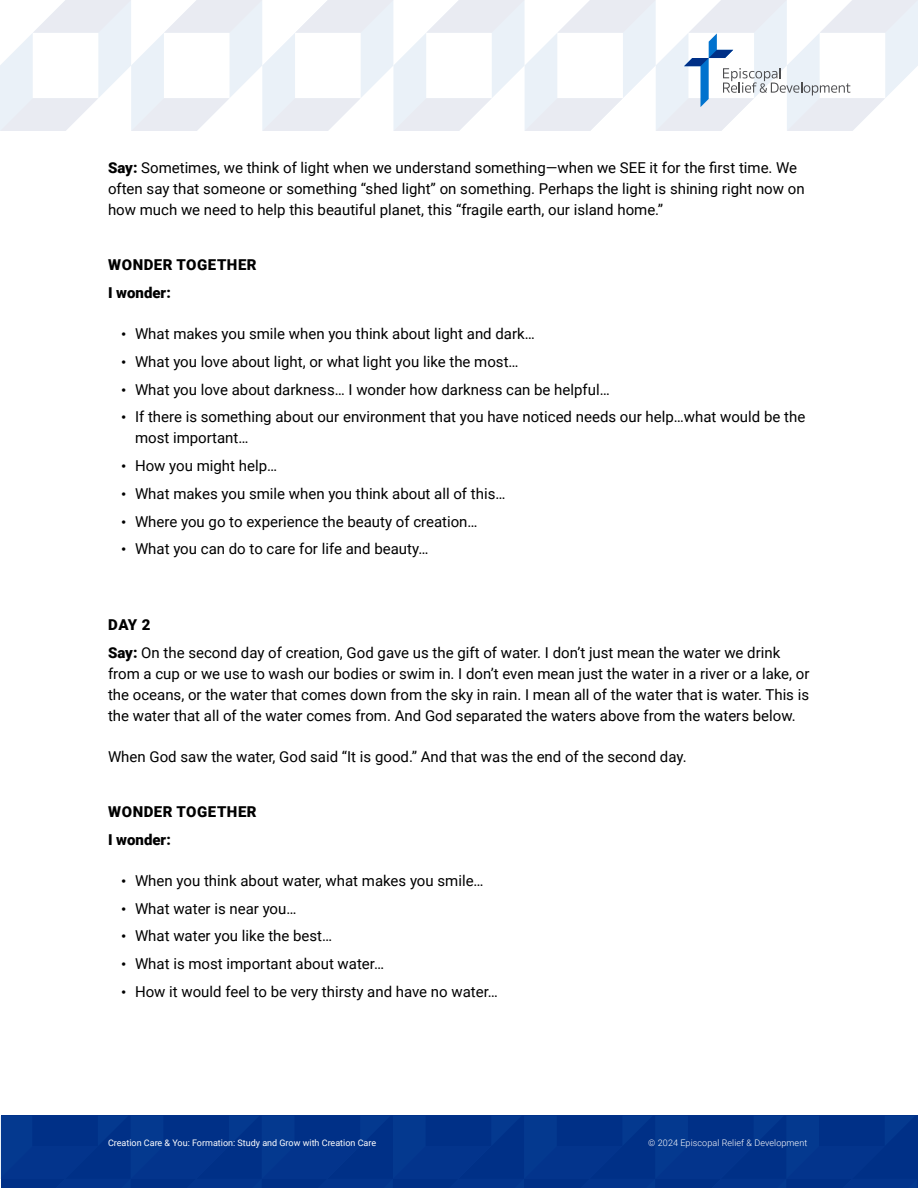
<style>
.page{position:relative;width:918px;height:1188px;background:#fff}
.page>*{position:absolute;margin:0;border:0;box-sizing:border-box;transform-origin:0 0}
.t1{font:15px/21px "Roboto";color:#000}
.t2{font:900 15px/27.8px "Roboto";letter-spacing:.035em;color:#000}
.t3{font:9px "Roboto";color:#fff}
.t4{font:300 9px "Roboto";letter-spacing:.01em;color:#fff}
.s1{font-weight:900}
.s2{font-family:"Source Serif Pro"}
</style>
<div class="page">
<div style="left:0;top:1116px;width:917px;height:72px;background:#03348c"></div>
<svg style="left:0;top:0;width:918px;height:131px"></svg>
<p class="t1" style="left:108px;top:157px;width:698px"><span class="s1">Say:</span> Sometimes, we think of light when we understand something—when we SEE it for the first time. We often say that someone or something “shed light” on something. Perhaps the light is shining right now on how much we need to help this beautiful planet, this “fragile earth, our island home.”</p>
<p class="t2" style="left:108px;top:250px;width:150px">WONDER TOGETHER<br>I wonder:</p>
<p class="t1" style="left:122px;top:323px;width:415px"><span class="s2">•</span> What makes you smile when you think about light and dark…</p>
<p class="t1" style="left:122px;top:350px;width:399px"><span class="s2">•</span> What you love about light, or what light you like the most…</p>
<p class="t1" style="left:122px;top:378px;width:490px"><span class="s2">•</span> What you love about darkness… I wonder how darkness can be helpful…</p>
<p class="t1" style="left:135px;top:406px;width:672px;text-indent:-14px"><span class="s2">•</span> If there is something about our environment that you have noticed needs our help…what would be the most important…</p>
<p class="t1" style="left:122px;top:455px;width:157px"><span class="s2">•</span> How you might help…</p>
<p class="t1" style="left:122px;top:482px;width:386px"><span class="s2">•</span> What makes you smile when you think about all of this…</p>
<p class="t1" style="left:122px;top:510px;width:358px"><span class="s2">•</span> Where you go to experience the beauty of creation…</p>
<p class="t1" style="left:122px;top:538px;width:308px"><span class="s2">•</span> What you can do to care for life and beauty…</p>
<p class="t1" style="left:108px;top:610px;width:674px;line-height:27.8px"><span class="s1">DAY 2<br>Say:</span> On the second day of creation, God gave us the gift of water. I don’t just mean the water we drink</p>
<p class="t1" style="left:108px;top:662px;width:703px;text-align:justify">from a cup or we use to wash our bodies or swim in. I don’t even mean just the water in a river or a lake, or the oceans, or the water that comes down from the sky in rain. I mean all of the water that is water. This is the water that all of the water comes from. And God separated the waters above from the waters below.</p>
<p class="t1" style="left:108px;top:746px;width:580px">When God saw the water, God said “It is good.” And that was the end of the second day.</p>
<p class="t2" style="left:108px;top:797px;width:150px">WONDER TOGETHER<br>I wonder:</p>
<p class="t1" style="left:122px;top:869px;width:364px"><span class="s2">•</span> When you think about water, what makes you smile…</p>
<p class="t1" style="left:122px;top:897px;width:177px"><span class="s2">•</span> What water is near you…</p>
<p class="t1" style="left:122px;top:925px;width:212px"><span class="s2">•</span> What water you like the best…</p>
<p class="t1" style="left:122px;top:953px;width:264px"><span class="s2">•</span> What is most important about water…</p>
<p class="t1" style="left:122px;top:980px;width:378px"><span class="s2">•</span> How it would feel to be very thirsty and have no water…</p>
<p class="t3" style="left:108px;top:1136px;width:270px">Creation Care &amp; You: Formation: Study and Grow with Creation Care</p>
<p class="t4" style="left:648px;top:1136px;width:160px">© 2024 Episcopal Relief &amp; Development</p>
</div>
